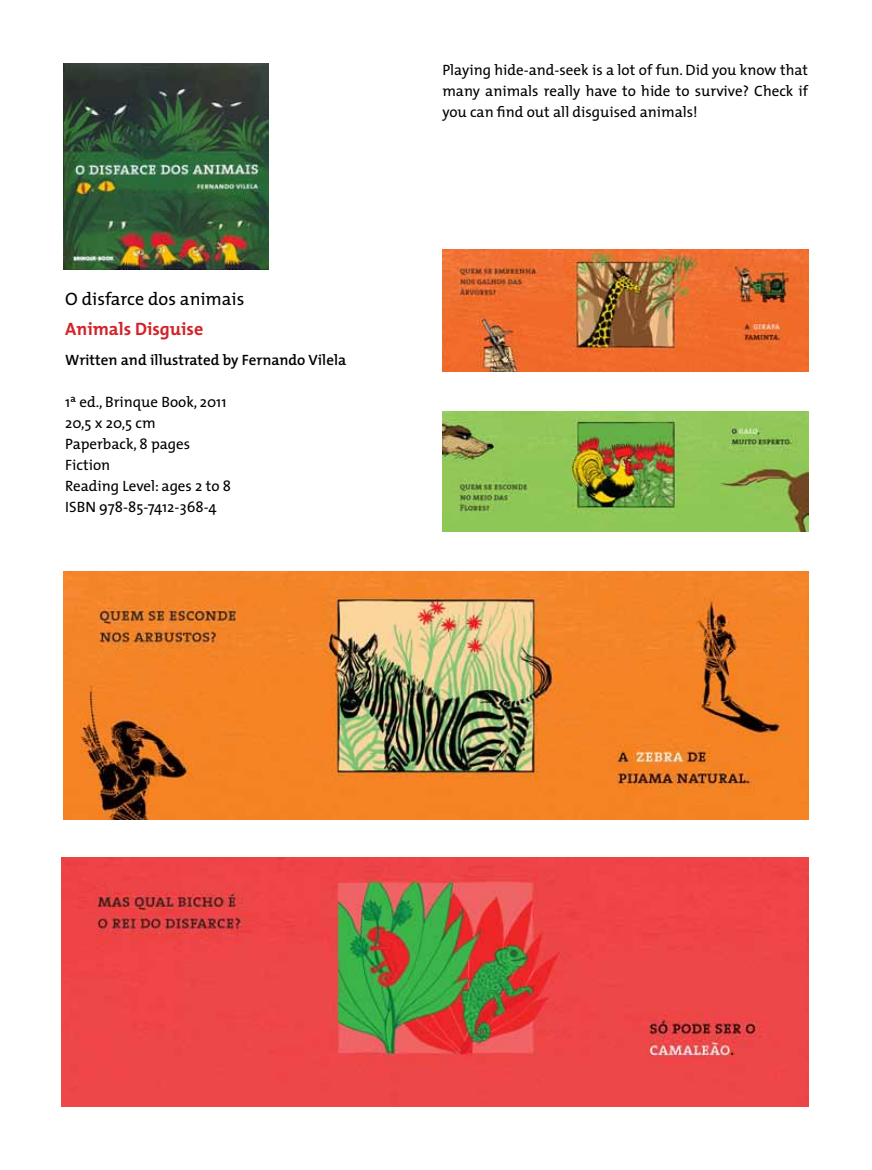
<style>
.page{position:relative;width:872px;height:1170px;background:#fff}
.page>*{position:absolute;margin:0;border:0;box-sizing:border-box;transform-origin:0 0}
.t1{font:18px "The Mix";color:#000}
.t2{font:700 18px "The Mix";color:#d2232a}
.t3{font:15px/21px "The Mix";color:#000;text-align:justify}
.t4{font:600 15px "The Mix";color:#000}
</style>
<div class="page">
<img style="left:64px;top:64px;width:204px;height:206px">
<img style="left:442px;top:249px;width:366px;height:122px">
<img style="left:62px;top:857px;width:746px;height:249px">
<img style="left:64px;top:571px;width:744px;height:248px">
<img style="left:442px;top:411px;width:366px;height:120px">
<p class="t1" style="left:65px;top:284px;width:181px">O disfarce dos animais</p>
<p class="t2" style="left:65px;top:314px;width:140px">Animals Disguise</p>
<p class="t4" style="left:65px;top:348px;width:282px">Written and illustrated by Fernando Vilela</p>
<p class="t3" style="left:65px;top:391px;width:167px;text-align:left">1ª ed., Brinque Book, 2011<br>20,5 x 20,5 cm<br>Paperback, 8 pages<br>Fiction<br>Reading Level: ages 2 to 8<br>ISBN 978-85-7412-368-4</p>
<p class="t3" style="left:442px;top:59px;width:367px">Playing hide-and-seek is a lot of fun. Did you know that many animals really have to hide to survive? Check if you can find out all disguised animals!</p>
</div>
